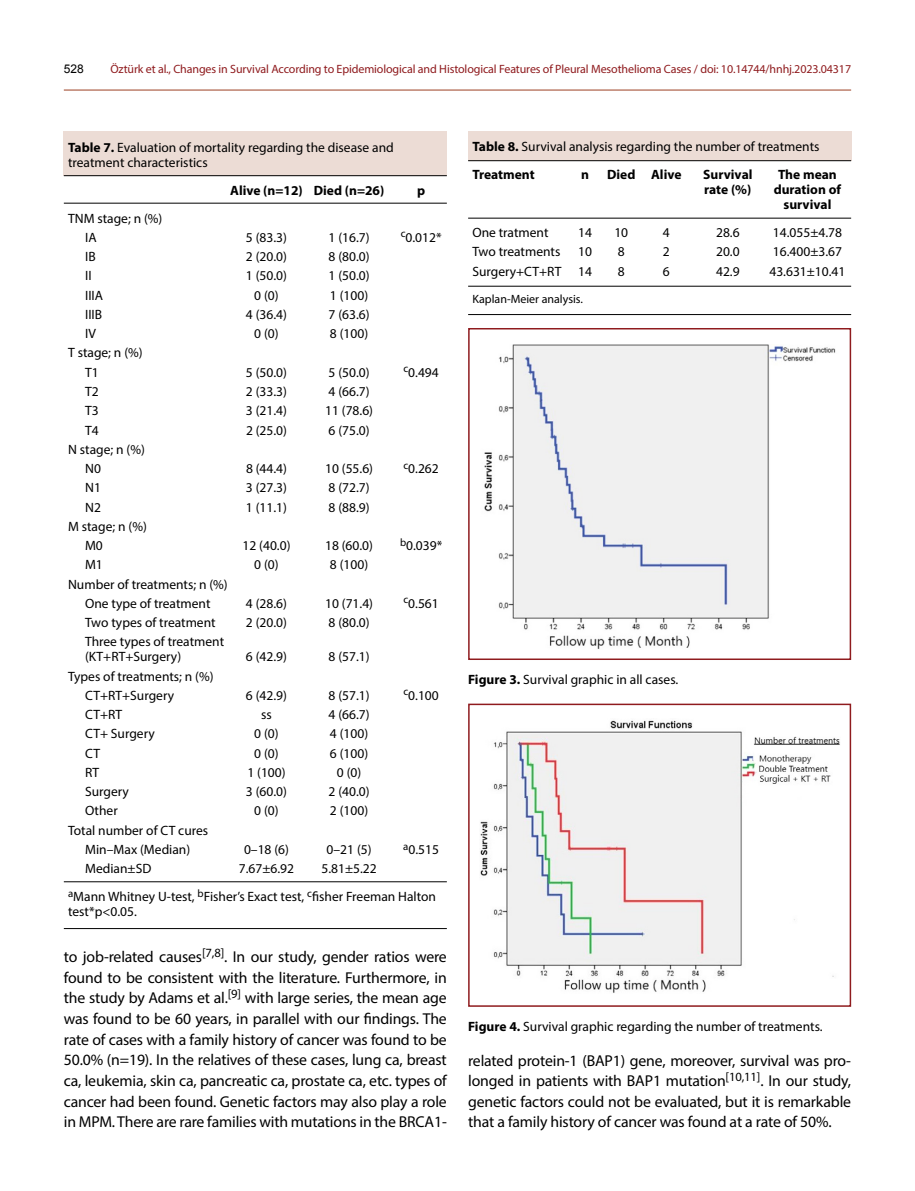
<style>
.page{position:relative;width:915px;height:1191px;background:#fff}
.page>*{position:absolute;margin:0;border:0;box-sizing:border-box;transform-origin:0 0}
.t1{font:15.75px/20.7px "Myriad Pro";letter-spacing:-.01em;color:#000;text-align:justify}
.t2{font:13.5px/19.2px "Myriad Pro";color:#000}
.t3{font:700 13.5px/15px "Myriad Pro";color:#000;text-align:center}
.t4{font:12px "Myriad Pro";letter-spacing:-.01em;color:#8f1b1e}
.t5{font:12px "Myriad Pro";color:#000}
.t6{font:12px "Arial";color:#000}
.s1{font-weight:700}
</style>
<div class="page">
<hr style="left:64px;top:89px;width:786px;height:2px;background:#bd7f6c">
<div style="left:468px;top:131px;width:382px;height:30px;background:#ecdcd5"></div>
<hr style="left:468px;top:218px;width:382px;height:1px;background:#000">
<hr style="left:468px;top:286px;width:382px;height:1px;background:#000">
<hr style="left:468px;top:314px;width:382px;height:1px;background:#000">
<hr style="left:468px;top:160px;width:382px;height:1px;background:#000">
<div style="left:468px;top:328px;width:382px;height:332px;border:2px solid #8f1b1e"></div>
<img style="left:484px;top:345px;width:352px;height:304px">
<div style="left:468px;top:703px;width:382px;height:303px;border:2px solid #8f1b1e"></div>
<img style="left:480px;top:720px;width:359px;height:273px">
<div style="left:64px;top:131px;width:382px;height:45px;background:#ecdcd5"></div>
<hr style="left:64px;top:203px;width:382px;height:1px;background:#000">
<hr style="left:64px;top:881px;width:382px;height:1px;background:#000">
<hr style="left:64px;top:928px;width:382px;height:1px;background:#000">
<hr style="left:64px;top:175px;width:382px;height:1px;background:#000">
<p class="t6" style="left:64px;top:60px;width:22px">528</p>
<p class="t4" style="left:110px;top:61px;width:741px">Öztürk et al., Changes in Survival According to Epidemiological and Histological Features of Pleural Mesothelioma Cases / doi: 10.14744/hnhj.2023.04317</p>
<p class="t2" style="left:68px;top:140px;width:327px;line-height:15px"><span class="s1">Table 7.</span> Evaluation of mortality regarding the disease and treatment characteristics</p>
<p class="t3" style="left:230px;top:182px;width:155px">Alive (n=12) Died (n=26)</p>
<p class="t3" style="left:417px;top:182px;width:10px">p</p>
<p class="t2" style="left:85px;top:208px;width:79px;text-indent:-17px">TNM stage; n (%)<br>IA</p>
<p class="t2" style="left:246px;top:228px;width:43px">5 (83.3)</p>
<p class="t2" style="left:328px;top:228px;width:43px">1 (16.7)</p>
<p class="t2" style="left:400px;top:228px;width:42px"><sup>c</sup>0.012*</p>
<p class="t2" style="left:85px;top:247px;width:12px">IB</p>
<p class="t2" style="left:246px;top:247px;width:43px">2 (20.0)</p>
<p class="t2" style="left:328px;top:247px;width:43px">8 (80.0)</p>
<p class="t2" style="left:85px;top:266px;width:8px">II</p>
<p class="t2" style="left:246px;top:266px;width:43px">1 (50.0)</p>
<p class="t2" style="left:328px;top:266px;width:43px">1 (50.0)</p>
<p class="t2" style="left:85px;top:285px;width:19px">IIIA</p>
<p class="t2" style="left:254px;top:285px;width:26px">0 (0)</p>
<p class="t2" style="left:330px;top:285px;width:40px">1 (100)</p>
<p class="t2" style="left:85px;top:305px;width:18px">IIIB</p>
<p class="t2" style="left:246px;top:305px;width:43px">4 (36.4)</p>
<p class="t2" style="left:328px;top:305px;width:43px">7 (63.6)</p>
<p class="t2" style="left:85px;top:324px;width:12px">IV</p>
<p class="t2" style="left:254px;top:324px;width:26px">0 (0)</p>
<p class="t2" style="left:330px;top:324px;width:40px">8 (100)</p>
<p class="t2" style="left:85px;top:343px;width:59px;text-indent:-17px">T stage; n (%)<br>T1</p>
<p class="t2" style="left:246px;top:362px;width:43px">5 (50.0)</p>
<p class="t2" style="left:328px;top:362px;width:43px">5 (50.0)</p>
<p class="t2" style="left:403px;top:362px;width:37px"><sup>c</sup>0.494</p>
<p class="t2" style="left:85px;top:382px;width:15px">T2</p>
<p class="t2" style="left:246px;top:382px;width:43px">2 (33.3)</p>
<p class="t2" style="left:328px;top:382px;width:43px">4 (66.7)</p>
<p class="t2" style="left:85px;top:401px;width:15px">T3</p>
<p class="t2" style="left:246px;top:401px;width:43px">3 (21.4)</p>
<p class="t2" style="left:325px;top:401px;width:49px">11 (78.6)</p>
<p class="t2" style="left:85px;top:420px;width:15px">T4</p>
<p class="t2" style="left:246px;top:420px;width:43px">2 (25.0)</p>
<p class="t2" style="left:328px;top:420px;width:43px">6 (75.0)</p>
<p class="t2" style="left:85px;top:439px;width:61px;text-indent:-17px">N stage; n (%)<br>N0</p>
<p class="t2" style="left:246px;top:459px;width:43px">8 (44.4)</p>
<p class="t2" style="left:325px;top:459px;width:49px">10 (55.6)</p>
<p class="t2" style="left:403px;top:459px;width:37px"><sup>c</sup>0.262</p>
<p class="t2" style="left:85px;top:478px;width:17px">N1</p>
<p class="t2" style="left:246px;top:478px;width:43px">3 (27.3)</p>
<p class="t2" style="left:328px;top:478px;width:43px">8 (72.7)</p>
<p class="t2" style="left:85px;top:497px;width:17px">N2</p>
<p class="t2" style="left:246px;top:497px;width:43px">1 (11.1)</p>
<p class="t2" style="left:328px;top:497px;width:43px">8 (88.9)</p>
<p class="t2" style="left:85px;top:516px;width:63px;text-indent:-17px">M stage; n (%)<br>M0</p>
<p class="t2" style="left:242px;top:536px;width:49px">12 (40.0)</p>
<p class="t2" style="left:325px;top:536px;width:49px">18 (60.0)</p>
<p class="t2" style="left:400px;top:536px;width:44px"><sup>b</sup>0.039*</p>
<p class="t2" style="left:85px;top:555px;width:19px">M1</p>
<p class="t2" style="left:254px;top:555px;width:26px">0 (0)</p>
<p class="t2" style="left:330px;top:555px;width:40px">8 (100)</p>
<p class="t2" style="left:68px;top:574px;width:161px;text-align:center">Number of treatments; n (%)<br>One type of treatment</p>
<p class="t2" style="left:246px;top:593px;width:43px">4 (28.6)</p>
<p class="t2" style="left:325px;top:593px;width:49px">10 (71.4)</p>
<p class="t2" style="left:403px;top:593px;width:37px"><sup>c</sup>0.561</p>
<p class="t2" style="left:85px;top:613px;width:132px">Two types of treatment</p>
<p class="t2" style="left:246px;top:613px;width:43px">2 (20.0)</p>
<p class="t2" style="left:328px;top:613px;width:43px">8 (80.0)</p>
<p class="t2" style="left:85px;top:634px;width:140px;line-height:15px">Three types of treatment (KT+RT+Surgery)</p>
<p class="t2" style="left:246px;top:647px;width:43px">6 (42.9)</p>
<p class="t2" style="left:328px;top:647px;width:43px">8 (57.1)</p>
<p class="t2" style="left:85px;top:666px;width:130px;text-indent:-17px">Types of treatments; n (%)<br>CT+RT+Surgery</p>
<p class="t2" style="left:246px;top:685px;width:43px">6 (42.9)</p>
<p class="t2" style="left:328px;top:685px;width:43px">8 (57.1)</p>
<p class="t2" style="left:403px;top:685px;width:37px"><sup>c</sup>0.100</p>
<p class="t2" style="left:85px;top:705px;width:39px">CT+RT</p>
<p class="t2" style="left:261px;top:705px;width:12px">ss</p>
<p class="t2" style="left:328px;top:705px;width:43px">4 (66.7)</p>
<p class="t2" style="left:85px;top:724px;width:71px">CT+ Surgery</p>
<p class="t2" style="left:254px;top:724px;width:26px">0 (0)</p>
<p class="t2" style="left:330px;top:724px;width:40px">4 (100)</p>
<p class="t2" style="left:85px;top:743px;width:16px">CT</p>
<p class="t2" style="left:254px;top:743px;width:26px">0 (0)</p>
<p class="t2" style="left:330px;top:743px;width:40px">6 (100)</p>
<p class="t2" style="left:85px;top:762px;width:16px">RT</p>
<p class="t2" style="left:247px;top:762px;width:40px">1 (100)</p>
<p class="t2" style="left:337px;top:762px;width:26px">0 (0)</p>
<p class="t2" style="left:85px;top:782px;width:45px">Surgery</p>
<p class="t2" style="left:246px;top:782px;width:43px">3 (60.0)</p>
<p class="t2" style="left:328px;top:782px;width:43px">2 (40.0)</p>
<p class="t2" style="left:85px;top:801px;width:34px">Other</p>
<p class="t2" style="left:254px;top:801px;width:26px">0 (0)</p>
<p class="t2" style="left:330px;top:801px;width:40px">2 (100)</p>
<p class="t2" style="left:68px;top:820px;width:141px;text-align:center">Total number of CT cures<br>Min–Max (Median)</p>
<p class="t2" style="left:244px;top:839px;width:46px">0–18 (6)</p>
<p class="t2" style="left:326px;top:839px;width:46px">0–21 (5)</p>
<p class="t2" style="left:403px;top:839px;width:37px"><sup>a</sup>0.515</p>
<p class="t2" style="left:85px;top:859px;width:68px">Median±SD</p>
<p class="t2" style="left:239px;top:859px;width:57px">7.67±6.92</p>
<p class="t2" style="left:68px;top:854px;width:369px;line-height:27.8px;text-indent:253px">5.81±5.22<br><sup>a</sup>Mann Whitney U-test, <sup>b</sup>Fisher’s Exact test, <sup>c</sup>fisher Freeman Halton</p>
<p class="t2" style="left:68px;top:901px;width:70px">test*p&lt;0.05.</p>
<p class="t1" style="left:64px;top:946px;width:384px">to job-related causes<sup>[7,8]</sup>. In our study, gender ratios were found to be consistent with the literature. Furthermore, in the study by Adams et al.<sup>[9]</sup> with large series, the mean age was found to be 60 years, in parallel with our findings. The rate of cases with a family history of cancer was found to be 50.0% (n=19). In the relatives of these cases, lung ca, breast ca, leukemia, skin ca, pancreatic ca, prostate ca, etc. types of cancer had been found. Genetic factors may also play a role in MPM. There are rare families with mutations in the BRCA1-</p>
<p class="t2" style="left:472px;top:133px;width:348px;line-height:27.8px"><span class="s1">Table 8.</span> Survival analysis regarding the number of treatments<br><span class="s1">Treatment</span></p>
<p class="t3" style="left:581px;top:167px;width:9px">n</p>
<p class="t3" style="left:607px;top:167px;width:76px">Died Alive</p>
<p class="t3" style="left:703px;top:167px;width:51px">Survival</p>
<p class="t3" style="left:777px;top:167px;width:60px">The mean</p>
<p class="t3" style="left:704px;top:182px;width:49px">rate (%)</p>
<p class="t3" style="left:773px;top:182px;width:69px">duration of survival</p>
<p class="t2" style="left:472px;top:223px;width:78px">One tratment</p>
<p class="t2" style="left:578px;top:223px;width:15px">14</p>
<p class="t2" style="left:614px;top:223px;width:15px">10</p>
<p class="t2" style="left:662px;top:223px;width:8px">4</p>
<p class="t2" style="left:715px;top:223px;width:25px">28.6</p>
<p class="t2" style="left:772px;top:223px;width:71px">14.055±4.78</p>
<p class="t2" style="left:472px;top:242px;width:89px">Two treatments</p>
<p class="t2" style="left:578px;top:242px;width:15px">10</p>
<p class="t2" style="left:617px;top:242px;width:8px">8</p>
<p class="t2" style="left:662px;top:242px;width:8px">2</p>
<p class="t2" style="left:715px;top:242px;width:25px">20.0</p>
<p class="t2" style="left:772px;top:242px;width:71px">16.400±3.67</p>
<p class="t2" style="left:472px;top:261px;width:90px">Surgery+CT+RT</p>
<p class="t2" style="left:578px;top:261px;width:15px">14</p>
<p class="t2" style="left:617px;top:261px;width:8px">8</p>
<p class="t2" style="left:662px;top:261px;width:8px">6</p>
<p class="t2" style="left:715px;top:261px;width:25px">42.9</p>
<p class="t2" style="left:769px;top:261px;width:77px">43.631±10.41</p>
<p class="t5" style="left:472px;top:292px;width:112px">Kaplan-Meier analysis.</p>
<p class="t2" style="left:468px;top:670px;width:212px"><span class="s1">Figure 3.</span> Survival graphic in all cases.</p>
<p class="t2" style="left:468px;top:1016px;width:356px"><span class="s1">Figure 4.</span> Survival graphic regarding the number of treatments.</p>
<p class="t1" style="left:468px;top:1049px;width:384px">related protein-1 (BAP1) gene, moreover, survival was pro&shy;longed in patients with BAP1 mutation<sup>[10,11]</sup>. In our study, genetic factors could not be evaluated, but it is remarkable that a family history of cancer was found at a rate of 50%.</p>
</div>
